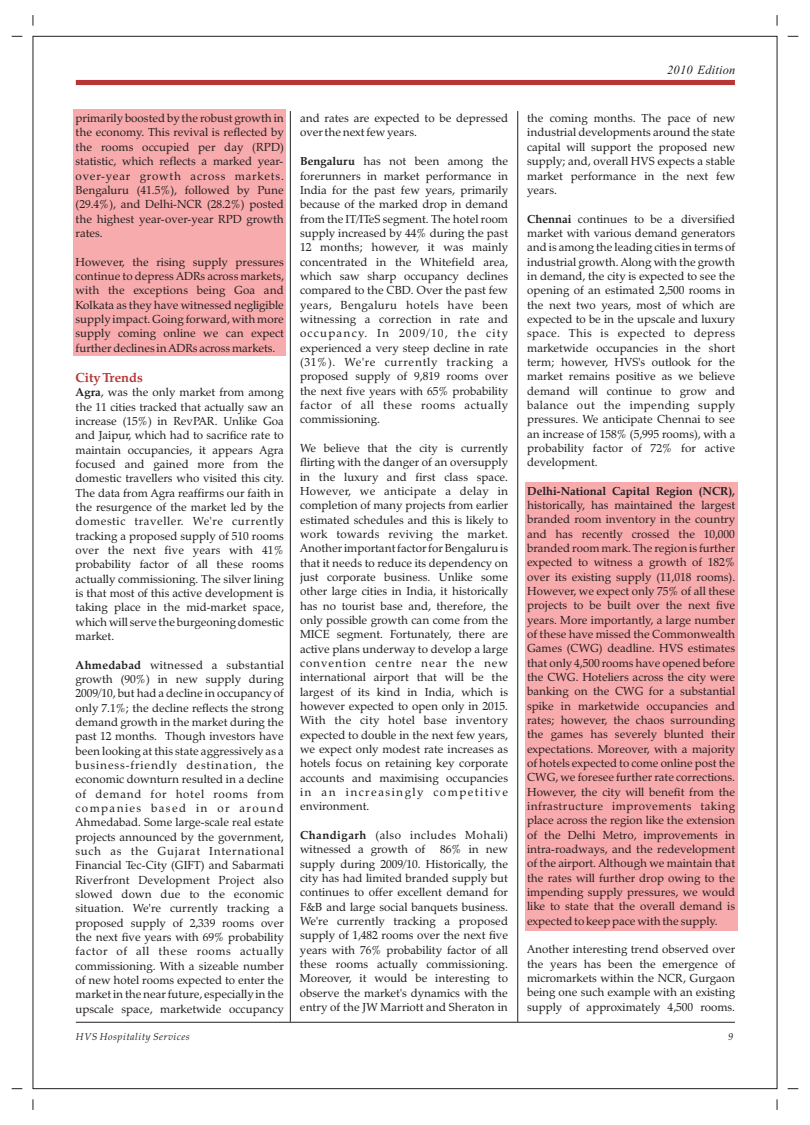
<style>
.page{position:relative;width:810px;height:1125px;background:#fff}
.page>*{position:absolute;margin:0;border:0;box-sizing:border-box;transform-origin:0 0}
.t1{font:700 13.12px "Zapf Calligraphic 801 BT";color:#b83535}
.t2{font:italic 12.5px "Times New Roman";letter-spacing:.015em;color:#231f20}
.t3{font:11.5px/14.4px "Zapf Calligraphic 801 BT";color:#231f20;text-align:justify}
.t4{font:11.5px/14.4px "Zapf Calligraphic 801 BT";letter-spacing:.04em;color:#231f20}
.t5{font:700 11.5px "Zapf Calligraphic 801 BT";color:#231f20}
.t6{font:italic 10px "Book Antiqua";letter-spacing:.05em;color:#231f20}
.s1{font-weight:700}
</style>
<div class="page">
<div style="left:33px;top:36px;width:744px;height:1053px;background:#fff;border:1px solid #231f20"></div>
<hr style="left:76px;top:1022px;width:659px;height:1px;background:#231f20">
<div style="left:76px;top:80px;width:659px;height:5px;background:#b83535"></div>
<hr style="left:517px;top:111px;width:1px;height:911px;background:#231f20">
<hr style="left:290px;top:111px;width:1px;height:911px;background:#231f20">
<div style="left:525px;top:482px;width:212px;height:449px;background:#f8abad"></div>
<div style="left:74px;top:109px;width:212px;height:247px;background:#f8abad"></div>
<p class="t3" style="left:76px;top:112px;width:210px">primarily boosted by the robust growth in the economy. This revival is reflected by the rooms occupied per day (RPD) statistic, which reflects a marked year&shy;over-year growth across markets.<br>Bengaluru (41.5%), followed by Pune (29.4%), and Delhi-NCR (28.2%) posted the highest year-over-year RPD growth rates.</p>
<p class="t3" style="left:76px;top:255px;width:210px">However, the rising supply pressures continue to depress ADRs across markets, with the exceptions being Goa and Kolkata as they have witnessed negligible supply impact. Going forward, with more supply coming online we can expect further declines in ADRs across markets.</p>
<p class="t3" style="left:76px;top:386px;width:210px"><span class="s1">Agra</span>, was the only market from among the 11 cities tracked that actually saw an increase (15%) in RevPAR. Unlike Goa and Jaipur, which had to sacrifice rate to maintain occupancies, it appears Agra focused and gained more from the domestic travellers who visited this city.<br>The data from Agra reaffirms our faith in the resurgence of the market led by the domestic traveller. We're currently tracking a proposed supply of 510 rooms over the next five years with 41% probability factor of all these rooms actually commissioning. The silver lining is that most of this active development is taking place in the mid-market space, which will serve the burgeoning domestic market.</p>
<p class="t3" style="left:76px;top:658px;width:210px"><span class="s1">Ahmedabad</span> witnessed a substantial growth (90%) in new supply during 2009/10, but had a decline in occupancy of only 7.1%; the decline reflects the strong demand growth in the market during the past 12 months. Though investors have been looking at this state aggressively as a business-friendly destination, the economic downturn resulted in a decline of demand for hotel rooms from companies based in or around Ahmedabad. Some large-scale real estate projects announced by the government, such as the Gujarat International Financial Tec-City (GIFT) and Sabarmati Riverfront Development Project also slowed down due to the economic situation. We're currently tracking a proposed supply of 2,339 rooms over the next five years with 69% probability factor of all these rooms actually commissioning. With a sizeable number of new hotel rooms expected to enter the market in the near future, especially in the upscale space, marketwide occupancy</p>
<p class="t1" style="left:76px;top:372px;width:69px">City Trends</p>
<p class="t3" style="left:300px;top:112px;width:210px">and rates are expected to be depressed over the next few years.</p>
<p class="t3" style="left:300px;top:155px;width:210px"><span class="s1">Bengaluru</span> has not been among the forerunners in market performance in India for the past few years, primarily because of the marked drop in demand from the IT/ITeS segment. The hotel room supply increased by 44% during the past 12 months; however, it was mainly concentrated in the Whitefield area, which saw sharp occupancy declines compared to the CBD. Over the past few years, Bengaluru hotels have been witnessing a correction in rate and occupancy. In 2009/10, the city experienced a very steep decline in rate (31%). We're currently tracking a proposed supply of 9,819 rooms over the next five years with 65% probability factor of all these rooms actually commissioning.</p>
<p class="t3" style="left:300px;top:442px;width:210px">We believe that the city is currently flirting with the danger of an oversupply in the luxury and first class space.<br>However, we anticipate a delay in completion of many projects from earlier estimated schedules and this is likely to work towards reviving the market.<br>Another important factor for Bengaluru is that it needs to reduce its dependency on just corporate business. Unlike some other large cities in India, it historically has no tourist base and, therefore, the only possible growth can come from the MICE segment. Fortunately, there are active plans underway to develop a large convention centre near the new international airport that will be the largest of its kind in India, which is however expected to open only in 2015.<br>With the city hotel base inventory expected to double in the next few years, we expect only modest rate increases as hotels focus on retaining key corporate accounts and maximising occupancies in an increasingly competitive environment.</p>
<p class="t4" style="left:300px;top:829px;width:210px"><span class="s1">Chandigarh</span> (also includes Mohali) witnessed a growth of</p>
<p class="t3" style="left:300px;top:843px;width:210px;text-indent:140px">86% in new supply during 2009/10. Historically, the city has had limited branded supply but continues to offer excellent demand for F&amp;B and large social banquets business.<br>We're currently tracking a proposed supply of 1,482 rooms over the next five years with 76% probability factor of all these rooms actually commissioning.<br>Moreover, it would be interesting to observe the market's dynamics with the entry of the JW Marriott and Sheraton in</p>
<p class="t2" style="left:667px;top:65px;width:70px">2010 Edition</p>
<p class="t3" style="left:527px;top:112px;width:210px">the coming months. The pace of new industrial developments around the state capital will support the proposed new supply; and, overall HVS expects a stable market performance in the next few years.</p>
<p class="t3" style="left:527px;top:212px;width:210px"><span class="s1">Chennai</span> continues to be a diversified market with various demand generators and is among the leading cities in terms of industrial growth. Along with the growth in demand, the city is expected to see the opening of an estimated 2,500 rooms in the next two years, most of which are expected to be in the upscale and luxury space. This is expected to depress marketwide occupancies in the short term; however, HVS's outlook for the market remains positive as we believe demand will continue to grow and balance out the impending supply pressures. We anticipate Chennai to see an increase of 158% (5,995 rooms), with a probability factor of 72% for active development.</p>
<p class="t5" style="left:527px;top:486px;width:210px">Delhi-National Capital Region (NCR),</p>
<p class="t3" style="left:527px;top:499px;width:210px">historically, has maintained the largest branded room inventory in the country and has recently crossed the 10,000 branded room mark. The region is further expected to witness a growth of 182% over its existing supply (11,018 rooms).<br>However, we expect only 75% of all these projects to be built over the next five years. More importantly, a large number of these have missed the Commonwealth Games (CWG) deadline. HVS estimates that only 4,500 rooms have opened before the CWG. Hoteliers across the city were banking on the CWG for a substantial spike in marketwide occupancies and rates; however, the chaos surrounding the games has severely blunted their expectations. Moreover, with a majority of hotels expected to come online post the CWG, we foresee further rate corrections.<br>However, the city will benefit from the infrastructure improvements taking place across the region like the extension of the Delhi Metro, improvements in intra-roadways, and the redevelopment of the airport. Although we maintain that the rates will further drop owing to the impending supply pressures, we would like to state that the overall demand is expected to keep pace with the supply.</p>
<p class="t3" style="left:527px;top:943px;width:210px">Another interesting trend observed over the years has been the emergence of micromarkets within the NCR, Gurgaon being one such example with an existing supply of approximately 4,500 rooms.</p>
<p class="t6" style="left:76px;top:1032px;width:115px">HVS Hospitality Services</p>
<p class="t6" style="left:728px;top:1032px;width:6px">9</p>
</div>
